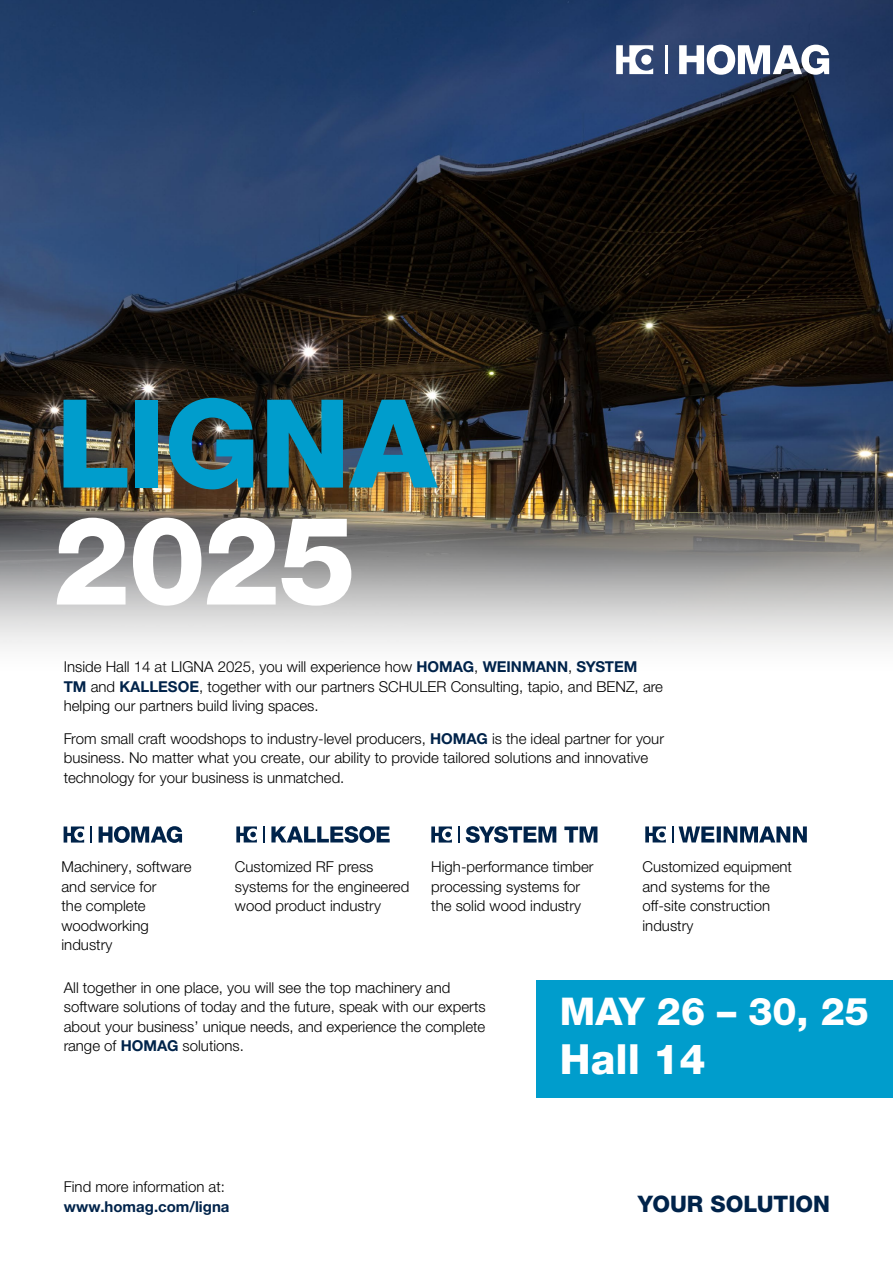
<style>
.page{position:relative;width:893px;height:1263px;background:#fff}
.page>*{position:absolute;margin:0;border:0;box-sizing:border-box;transform-origin:0 0}
.t1{font:800 123px "Helvetica Neue LTW1 G";letter-spacing:-.01em;color:#009dcc}
.t2{font:800 123px "Helvetica Neue LTW1 G";color:#fff}
.t3{font:800 41.55px "Helvetica Neue LTW1 G";color:#fff}
.t4{font:800 38.25px "Helvetica Neue LTW1 G";color:#fff}
.t5{font:800 22.8px "Helvetica Neue LTW1 G";color:#00234a}
.t6{font:300 15px/19.5px "Helvetica Neue LTW1 G";color:#000}
.t7{font:700 15px "Helvetica Neue LTW1 G";color:#00234a}
.s1{font-weight:700;color:#00234a}
</style>
<div class="page">
<img style="left:0;top:0;width:893px;height:647px">
<svg style="left:264px;top:826px;width:1px;height:16px"></svg>
<svg style="left:271px;top:826px;width:119px;height:17px"></svg>
<svg style="left:236px;top:826px;width:21px;height:16px"></svg>
<svg style="left:431px;top:826px;width:21px;height:16px"></svg>
<svg style="left:459px;top:826px;width:1px;height:16px"></svg>
<svg style="left:466px;top:826px;width:131px;height:17px"></svg>
<svg style="left:645px;top:826px;width:21px;height:16px"></svg>
<svg style="left:672px;top:826px;width:135px;height:16px"></svg>
<svg style="left:99px;top:826px;width:83px;height:17px"></svg>
<svg style="left:64px;top:826px;width:20px;height:16px"></svg>
<svg style="left:91px;top:826px;width:1px;height:16px"></svg>
<div style="left:537px;top:980px;width:356px;height:117px;background:#009dcc"></div>
<svg style="left:679px;top:45px;width:150px;height:30px"></svg>
<svg style="left:616px;top:45px;width:37px;height:29px"></svg>
<hr style="left:665px;top:45px;width:2px;height:29px;background:#fff">
<h1 class="t1" style="left:56px;top:371px;width:382px">LIGNA</h1>
<h1 class="t2" style="left:53px;top:488px;width:305px">2025</h1>
<p class="t6" style="left:64px;top:657px;width:601px">Inside Hall 14 at LIGNA 2025, you will experience how <span class="s1">HOMAG</span>, <span class="s1">WEINMANN</span>, <span class="s1">SYSTEM<br>TM</span> and <span class="s1">KALLESOE</span>, together with our partners SCHULER Consulting, tapio, and BENZ, are helping our partners build living spaces.</p>
<p class="t6" style="left:64px;top:728px;width:602px">From small craft woodshops to industry-level producers, <span class="s1">HOMAG</span> is the ideal partner for your business. No matter what you create, our ability to provide tailored solutions and innovative technology for your business is unmatched.</p>
<p class="t6" style="left:62px;top:857px;width:132px">Machinery, software and service for<br>the complete woodworking industry</p>
<p class="t6" style="left:235px;top:857px;width:176px">Customized RF press systems for the engineered wood product industry</p>
<p class="t6" style="left:642px;top:857px;width:151px">Customized equipment and systems for the off-site construction industry</p>
<p class="t6" style="left:431px;top:857px;width:164px">High-performance timber processing systems for the solid wood industry</p>
<p class="t6" style="left:64px;top:978px;width:423px">All together in one place, you will see the top machinery and software solutions of today and the future, speak with our experts about your business’ unique needs, and experience the complete range of <span class="s1">HOMAG</span> solutions.</p>
<p class="t6" style="left:64px;top:1177px;width:163px">Find more information at:</p>
<p class="t7" style="left:64px;top:1197px;width:167px">www.homag.com/ligna</p>
<h3 class="t4" style="left:560px;top:988px;width:311px">MAY 26 – 30, 25</h3>
<h2 class="t3" style="left:560px;top:1034px;width:147px">Hall 14</h2>
<h3 class="t5" style="left:638px;top:1190px;width:194px">YOUR SOLUTION</h3>
</div>
